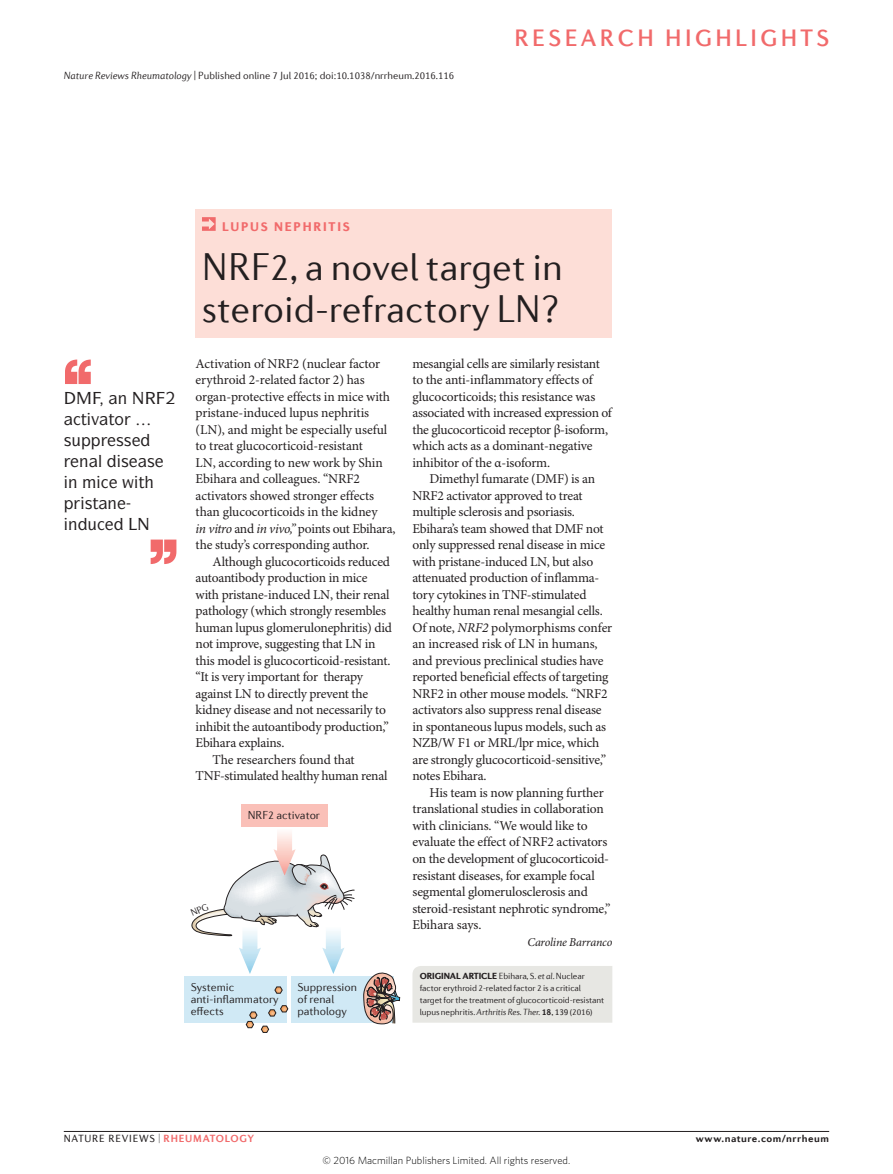
<style>
.page{position:relative;width:893px;height:1174px;background:#fff}
.page>*{position:absolute;margin:0;border:0;box-sizing:border-box;transform-origin:0 0}
.Title{font:39px/42px "Diverda Sans Com Light 2";color:#231f20}
.t1{font:500 24px "Diverda Sans Com";letter-spacing:.14em;color:#f16a6b}
.Pull_quote{font:500 16.5px "ITC Symbol Std";color:#231f20}
.Body_text{font:13.5px/16.5px "Minion Pro";letter-spacing:-.015em;color:#231f20}
.Body_first{font:13.5px/16.5px "Minion Pro";letter-spacing:-.01em;color:#231f20}
.Strapline{font:900 12.75px "Diverda Sans Com";letter-spacing:.14em;color:#f16a6b}
.Author{font:italic 12px "Minion Pro";letter-spacing:-.015em;color:#231f20}
.t2{font:300 11.7px/12px "Diverda Sans Com";color:#231f20}
.t3{font:10.5px "Diverda Sans Com Light 2";color:#231f20}
.t4{font:300 10.5px "Whitney";color:#000}
.t5{font:10.5px "Diverda Sans Com";letter-spacing:.075em;color:#231f20}
.t6{font:700 10.5px "Diverda Sans Com";letter-spacing:.045em;color:#231f20}
.Info_box_text{font:9px/12px "Diverda Sans Com Light 2";letter-spacing:-.01em;color:#231f20}
.s1{font-family:"Diverda Sans Com Light Italic 2"}
.s2{font-style:italic}
.s3{font-family:"Diverda Sans Com Light 2";font-weight:400}
.s4{font-family:"Diverda Sans Com";font-weight:900}
.s5{font-family:"Diverda Sans Com";font-weight:300;font-style:italic}
.s6{font-family:"Diverda Sans Com";font-weight:700}
.s7{font-family:"Diverda Sans Com"}
.s8{font-weight:700;color:#f16a6b}
</style>
<div class="page">
<hr style="left:64px;top:1131px;width:765px;height:1px;background:#231f20">
<div style="left:184px;top:976px;width:103px;height:46px;background:#d0e9f5"></div>
<div style="left:291px;top:976px;width:102px;height:46px;background:#d0e9f5"></div>
<svg style="left:363px;top:972px;width:37px;height:53px"></svg>
<div style="left:241px;top:803px;width:87px;height:23px;background:#fac0b8"></div>
<svg style="left:274px;top:986px;width:9px;height:7px"></svg>
<svg style="left:246px;top:1005px;width:42px;height:28px"></svg>
<svg style="left:151px;top:539px;width:25px;height:25px"></svg>
<svg style="left:65px;top:359px;width:26px;height:25px"></svg>
<div style="left:196px;top:209px;width:416px;height:129px;background:#fdded7"></div>
<svg style="left:202px;top:217px;width:14px;height:14px"></svg>
<div style="left:412px;top:966px;width:200px;height:56px;background:#e7e7e3"></div>
<svg style="left:191px;top:826px;width:164px;height:148px"></svg>
<p class="t3" style="left:64px;top:69px;width:392px"><span class="s1">Nature Reviews Rheumatology</span> | Published online 7 Jul 2016; doi:10.1038/nrrheum.2016.116</p>
<h2 class="t1" style="left:514px;top:24px;width:316px">RESEARCH HIGHLIGHTS</h2>
<p class="Pull_quote" style="left:118px;top:387px;width:11px">■</p>
<p class="Pull_quote" style="left:81px;top:408px;width:45px">▼❖ ▼□</p>
<p class="Pull_quote" style="left:79px;top:450px;width:77px">■● ▲ ▲</p>
<p class="Pull_quote" style="left:68px;top:471px;width:11px">■</p>
<p class="Pull_quote" style="left:85px;top:492px;width:34px">▲▼ ■</p>
<p class="Strapline" style="left:222px;top:219px;width:129px">LUPUS NEPHRITIS</p>
<p class="Title" style="left:202px;top:245px;width:362px">NRF2, a novel target in steroid-refractory LN?</p>
<p class="Body_first" style="left:196px;top:356px;width:201px">Activation of NRF2 (nuclear factor erythroid 2-related factor 2) has organ-protective effects in mice with pristane-induced lupus nephritis (LN), and might be especially useful to treat glucocorticoid-resistant<br>LN, according to new work by Shin Ebihara and colleagues. “NRF2 activators showed stronger effects than glucocorticoids in the kidney<br><span class="s2">in vitro</span> and <span class="s2">in vivo,”</span> points out Ebihara, the study’s corresponding author.</p>
<p class="Body_text" style="left:196px;top:554px;width:198px;text-indent:17px">Although glucocorticoids reduced autoantibody production in mice with pristane-induced LN, their renal pathology (which strongly resembles human lupus glomerulonephritis) did not improve, suggesting that LN in this model is glucocorticoid-resistant. “It is very important for therapy against LN to directly prevent the kidney disease and not necessarily to inhibit the autoantibody production,” Ebihara explains.</p>
<p class="Body_text" style="left:196px;top:752px;width:193px;text-indent:17px">The researchers found that<br>TNF-stimulated healthy human renal</p>
<p class="t2" style="left:248px;top:809px;width:74px">NRF2 activator</p>
<p class="t2" style="left:191px;top:981px;width:89px"><span class="s3">Systemic </span>anti-inflammatory effects</p>
<p class="t2" style="left:297px;top:981px;width:61px">Suppression of renal pathology</p>
<p class="Body_text" style="left:412px;top:356px;width:201px">mesangial cells are similarly resistant to the anti-inflammatory effects of glucocorticoids; this resistance was associated with increased expression of the glucocorticoid receptor β-isoform, which acts as a dominant-negative inhibitor of the α-isoform.</p>
<p class="Body_text" style="left:412px;top:471px;width:201px;text-indent:17px">Dimethyl fumarate (DMF) is an NRF2 activator approved to treat multiple sclerosis and psoriasis.<br>Ebihara’s team showed that DMF not only suppressed renal disease in mice with pristane-induced LN, but also attenuated production of inflamma&shy;tory cytokines in TNF-stimulated healthy human renal mesangial cells.<br>Of note, <span class="s2">NRF2</span> polymorphisms confer an increased risk of LN in humans, and previous preclinical studies have reported beneficial effects of targeting NRF2 in other mouse models. “NRF2 activators also suppress renal disease in spontaneous lupus models, such as NZB/W F1 or MRL/lpr mice, which are strongly glucocorticoid-sensitive,” notes Ebihara.</p>
<p class="Body_text" style="left:412px;top:785px;width:200px;text-indent:17px">His team is now planning further translational studies in collaboration with clinicians. “We would like to evaluate the effect of NRF2 activators on the development of glucocorticoid&shy;resistant diseases, for example focal segmental glomerulosclerosis and steroid-resistant nephrotic syndrome,” Ebihara says.</p>
<p class="Author" style="left:527px;top:934px;width:86px">Caroline Barranco</p>
<p class="Info_box_text" style="left:420px;top:970px;width:186px"><span class="s4">ORIGINAL ARTICLE</span> Ebihara, S. <span class="s5">et al</span>. Nuclear factor erythroid 2-related factor 2 is a critical target for the treatment of glucocorticoid-resistant lupus nephritis. <span class="s1">Arthritis Res. Ther.</span> <span class="s6">18</span><span class="s7">, 139</span> (2016)</p>
<p class="t5" style="left:64px;top:1132px;width:192px">NATURE REVIEWS | <span class="s8">RHEUMATOLOGY</span></p>
<p class="t6" style="left:696px;top:1132px;width:135px">www.nature.com/nrrheum</p>
<p class="t4" style="left:323px;top:1153px;width:249px">© 2016 Macmillan Publishers Limited. All rights reserved.</p>
</div>
